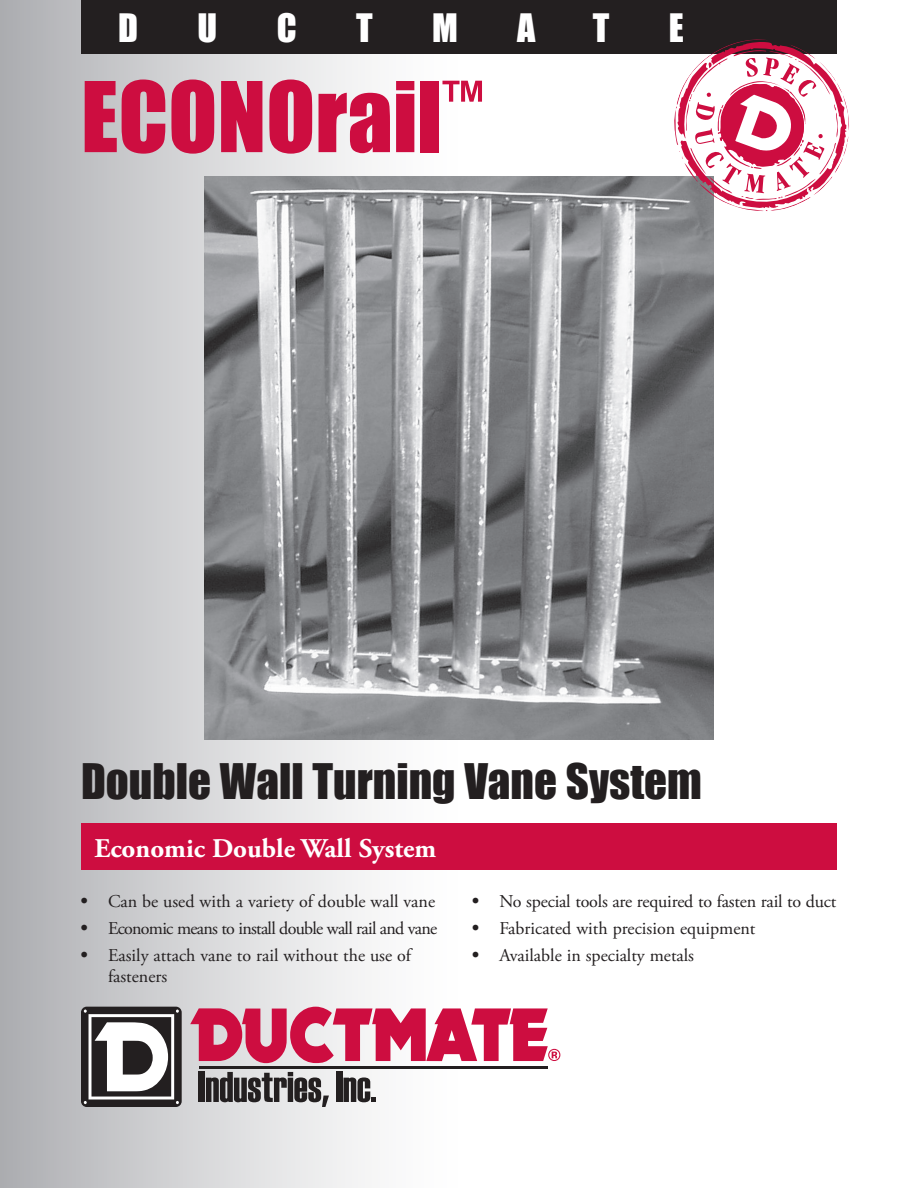
<style>
.page{position:relative;width:918px;height:1188px;background:#fff}
.page>*{position:absolute;margin:0;border:0;box-sizing:border-box;transform-origin:0 0}
.t1{font:90px "Impact";color:#cd0d40}
.t2{font:45px "Impact";color:#231f20}
.t3{font:36px "Impact";color:#fff}
.t4{font:700 27px "Adobe Garamond Pro";color:#fff}
.t5{font:18px/21px "Adobe Garamond Pro";color:#231f20}
.t6{font:18px "Adobe Garamond Pro";letter-spacing:-.04em;color:#231f20}
.s1{font-family:"Helvetica"}
</style>
<div class="page">
<div style="left:0;top:0;width:459px;height:1188px;background:linear-gradient(to right,#afb0b4,#fff)"></div>
<div style="left:81px;top:0;width:756px;height:54px;background:#231f20"></div>
<img style="left:205px;top:176px;width:508px;height:564px">
<div style="left:81px;top:1007px;width:101px;height:100px;background:#231f20;border-radius:6px"></div>
<svg style="left:84px;top:1010px;width:95px;height:94px"></svg>
<div style="left:199px;top:1072px;width:6px;height:30px;background:#231f20"></div>
<div style="left:336px;top:1072px;width:6px;height:30px;background:#231f20"></div>
<svg style="left:343px;top:1077px;width:33px;height:25px"></svg>
<svg style="left:206px;top:1072px;width:123px;height:35px;background:#817f80"></svg>
<hr style="left:199px;top:1066px;width:348px;height:3px;background:#231f20">
<svg style="left:190px;top:1007px;width:370px;height:56px"></svg>
<div style="left:81px;top:824px;width:756px;height:46px;background:#cd0d40"></div>
<svg style="left:673px;top:39px;width:176px;height:172px"></svg>
<h3 class="t3" style="left:118px;top:0;width:21px">D</h3>
<h3 class="t3" style="left:198px;top:0;width:21px">U</h3>
<h3 class="t3" style="left:277px;top:0;width:21px">C</h3>
<h3 class="t3" style="left:356px;top:0;width:18px">T</h3>
<h3 class="t3" style="left:432px;top:0;width:27px">M</h3>
<h3 class="t3" style="left:517px;top:0;width:20px">A</h3>
<h3 class="t3" style="left:593px;top:0;width:18px">T</h3>
<h3 class="t3" style="left:669px;top:0;width:16px">E</h3>
<p class="t1" style="left:81px;top:47px;width:404px">ECONOrail<sup>™</sup></p>
<p class="t2" style="left:81px;top:747px;width:622px">Double Wall Turning Vane System</p>
<p class="t4" style="left:94px;top:832px;width:343px">Economic Double Wall System</p>
<p class="t5" style="left:81px;top:892px;width:356px"><span class="s1">•</span> Can be used with a variety of double wall vane</p>
<p class="t6" style="left:81px;top:918px;width:358px"><span class="s1">•</span> Economic means to install double wall rail and vane</p>
<p class="t5" style="left:108px;top:946px;width:305px;text-indent:-27px"><span class="s1">•</span> Easily attach vane to rail without the use of fasteners</p>
<p class="t5" style="left:472px;top:892px;width:365px"><span class="s1">•</span> No special tools are required to fasten rail to duct</p>
<p class="t5" style="left:472px;top:919px;width:284px"><span class="s1">•</span> Fabricated with precision equipment</p>
<p class="t5" style="left:472px;top:946px;width:223px"><span class="s1">•</span> Available in specialty metals</p>
</div>
